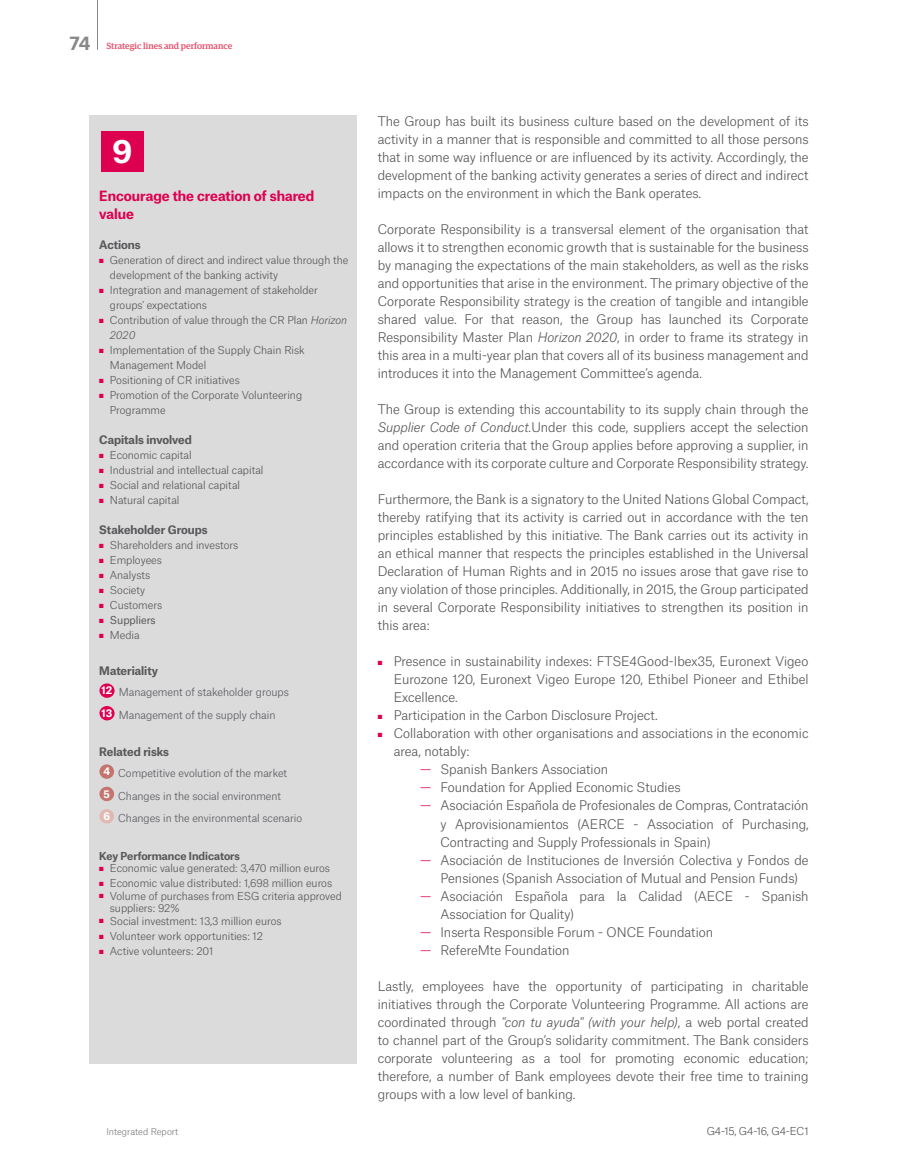
<style>
.page{position:relative;width:915px;height:1170px;background:#fff}
.page>*{position:absolute;margin:0;border:0;box-sizing:border-box;transform-origin:0 0}
.t1{font:700 30.9px "Popular Sans";color:#fff}
.t2{font:700 13.5px/18px "Popular Sans";letter-spacing:-.005em;color:#de0050}
.t3{font:300 12.75px/18px "Popular Sans";color:#58585a;text-align:justify}
.t4{font:700 11.25px "Popular Sans";color:#58585a}
.t5{font:300 10.65px/22.5px "Popular Sans";color:#5a5b5d}
.t6{font:300 10.5px/15px "Popular Sans";color:#58585a}
.t7{font:300 10.5px/22.4px "Popular Sans";color:#5a5b5d}
.t8{font:700 10.5px "Popular Sans";color:#58585a}
.t9{font:10.5px "Popular Sans";color:#58585a}
.t10{font:500 9px "Popular Serif";color:#e4516b}
.t11{font:300 9px "Popular Sans";color:#7e7f81}
.s1{font-family:"Popular Sans";font-weight:700;font-size:18px;color:#87888a}
.s2{color:#de0050}
.s3{font-style:italic}
</style>
<div class="page">
<hr style="left:97px;top:0;width:1px;height:50px;background:#87888a">
<div style="left:89px;top:115px;width:267px;height:948px;background:#dbdbdc"></div>
<div style="left:101px;top:131px;width:43px;height:41px;background:#de0050"></div>
<svg style="left:99px;top:683px;width:16px;height:15px"></svg>
<svg style="left:99px;top:706px;width:16px;height:15px"></svg>
<svg style="left:99px;top:764px;width:15px;height:15px"></svg>
<svg style="left:99px;top:786px;width:15px;height:15px"></svg>
<svg style="left:99px;top:809px;width:15px;height:15px"></svg>
<p class="t10" style="left:70px;top:40px;width:164px"><span class="s1">74</span> Strategic lines and performance</p>
<h1 class="t1" style="left:112px;top:125px;width:21px">9</h1>
<p class="t2" style="left:99px;top:185px;width:216px">Encourage the creation of shared value</p>
<p class="t4" style="left:99px;top:235px;width:43px">Actions</p>
<p class="t6" style="left:110px;top:251px;width:240px;text-indent:-11px"><span class="s2">■</span> Generation of direct and indirect value through the development of the banking activity</p>
<p class="t6" style="left:110px;top:281px;width:209px;text-indent:-11px"><span class="s2">■</span> I ntegration and management of stakeholder groups' expectations</p>
<p class="t6" style="left:110px;top:311px;width:239px;text-indent:-11px"><span class="s2">■</span> Contribution of value through the CR Plan <span class="s3">Horizon<br>2020</span></p>
<p class="t6" style="left:110px;top:341px;width:196px;text-indent:-11px"><span class="s2">■</span> I mplementation of the Supply Chain Risk<br>Management Model</p>
<p class="t6" style="left:99px;top:371px;width:142px"><span class="s2">■</span> Positioning of CR initiatives</p>
<p class="t6" style="left:110px;top:386px;width:194px;text-indent:-11px"><span class="s2">■</span> Promotion of the Corporate Volunteering<br>Programme</p>
<p class="t4" style="left:99px;top:430px;width:94px">Capitals involved</p>
<p class="t6" style="left:99px;top:446px;width:94px"><span class="s2">■</span> Economic capital</p>
<p class="t6" style="left:99px;top:461px;width:166px"><span class="s2">■</span> I ndustrial and intellectual capital</p>
<p class="t6" style="left:99px;top:476px;width:142px"><span class="s2">■</span> Social and relational capital</p>
<p class="t6" style="left:99px;top:491px;width:82px"><span class="s2">■</span> N atural capital</p>
<p class="t4" style="left:99px;top:520px;width:110px">Stakeholder Groups</p>
<p class="t6" style="left:99px;top:536px;width:140px"><span class="s2">■</span> Shareholders and investors</p>
<p class="t6" style="left:99px;top:551px;width:64px"><span class="s2">■</span> E mployees</p>
<p class="t6" style="left:99px;top:566px;width:52px"><span class="s2">■</span> Analysts</p>
<p class="t6" style="left:99px;top:581px;width:47px"><span class="s2">■</span> Society</p>
<p class="t6" style="left:99px;top:596px;width:64px"><span class="s2">■</span> Customers</p>
<p class="t9" style="left:99px;top:611px;width:58px"><span class="s2">■</span> Suppliers</p>
<p class="t6" style="left:99px;top:626px;width:42px"><span class="s2">■</span> Media</p>
<p class="t4" style="left:99px;top:661px;width:60px">Materiality</p>
<p class="t5" style="left:102px;top:680px;width:189px"><sup>12</sup> Management of stakeholder groups<br><sup>13</sup> Management of the supply chain</p>
<p class="t4" style="left:99px;top:742px;width:71px">Related risks</p>
<p class="t7" style="left:103px;top:761px;width:200px"><sup>4</sup> Competitive evolution of the market<br><sup>5</sup> Changes in the social environment<br><sup>6</sup> Changes in the environmental scenario</p>
<p class="t8" style="left:99px;top:846px;width:142px">Key Performance Indicators</p>
<p class="t6" style="left:99px;top:859px;width:232px"><span class="s2">■</span> Economic value generated: 3,470 million euros</p>
<p class="t6" style="left:99px;top:874px;width:234px"><span class="s2">■</span> Economic value distributed: 1,698 million euros</p>
<p class="t6" style="left:99px;top:887px;width:146px"><span class="s2">■</span> Volume of purchases from ESG</p>
<p class="t6" style="left:262px;top:887px;width:81px">criteria approved</p>
<p class="t6" style="left:110px;top:899px;width:71px">suppliers: 92%</p>
<p class="t6" style="left:99px;top:912px;width:184px"><span class="s2">■</span> Social investment: 13,3 million euros</p>
<p class="t6" style="left:99px;top:927px;width:165px"><span class="s2">■</span> Volunteer work opportunities: 12</p>
<p class="t6" style="left:99px;top:942px;width:115px"><span class="s2">■</span> Active volunteers: 201</p>
<p class="t11" style="left:106px;top:1124px;width:73px">Integrated Report</p>
<p class="t3" style="left:377px;top:111px;width:432px">The Group has built its business culture based on the development of its activity in a manner that is responsible and committed to all those persons that in some way influence or are influenced by its activity. Accordingly, the development of the banking activity generates a series of direct and indirect impacts on the environment in which the Bank operates.</p>
<p class="t3" style="left:377px;top:219px;width:432px">Corporate Responsibility is a transversal element of the organisation that allows it to strengthen economic growth that is sustainable for the business by managing the expectations of the main stakeholders, as well as the risks and opportunities that arise in the environment. The primary objective of the Corporate Responsibility strategy is the creation of tangible and intangible shared value. For that reason, the Group has launched its Corporate Responsibility Master Plan <span class="s3">Horizon 2020</span>, in order to frame its strategy in this area in a multi-year plan that covers all of its business management and introduces it into the Management Committee’s agenda.</p>
<p class="t3" style="left:377px;top:399px;width:432px">The Group is extending this accountability to its supply chain through the <span class="s3">Supplier Code of Conduct.</span>Under this code, suppliers accept the selection and operation criteria that the Group applies before approving a supplier, in accordance with its corporate culture and Corporate Responsibility strategy.</p>
<p class="t3" style="left:377px;top:489px;width:432px">Furthermore, the Bank is a signatory to the United Nations Global Compact, thereby ratifying that its activity is carried out in accordance with the ten principles established by this initiative. The Bank carries out its activity in an ethical manner that respects the principles established in the Universal Declaration of Human Rights and in 2015 no issues arose that gave rise to any violation of those principles. Additionally, in 2015, the Group participated in several Corporate Responsibility initiatives to strengthen its position in this area:</p>
<p class="t3" style="left:377px;top:651px;width:228px"><span class="s2">■</span> Presence in sustainability indexes: FTSE</p>
<p class="t3" style="left:393px;top:651px;width:416px;text-indent:236px">4Good-I bex35, E uronext Vigeo Eurozone 120, Euronext Vigeo Europe 120, Ethibel Pioneer and Ethibel Excellence.</p>
<p class="t3" style="left:377px;top:705px;width:281px"><span class="s2">■</span> Participation in the Carbon D isclosure Project.</p>
<p class="t3" style="left:393px;top:723px;width:416px;text-indent:-16px"><span class="s2">■</span> Collaboration with other organisations and associations in the economic area, notably:</p>
<p class="t3" style="left:420px;top:759px;width:189px"><span class="s2">—</span> Spanish Bankers Association</p>
<p class="t3" style="left:420px;top:777px;width:262px"><span class="s2">—</span> Foundation for Applied Economic Studies</p>
<p class="t3" style="left:440px;top:795px;width:369px;text-indent:-20px"><span class="s2">—</span> Asociación Española de Profesionales de Compras, Contratación y Aprovisionamientos (AER</p>
<p class="t3" style="left:440px;top:813px;width:369px;text-indent:166px">CE - Association of Purchasing,<br>Contracting and Supply Professionals in Spain)</p>
<p class="t3" style="left:440px;top:849px;width:369px;text-indent:-20px"><span class="s2">—</span> Asociación de I nstituciones de I nversión Colectiva y Fondos de<br>Pensiones (Spanish Association of Mutual and Pension Funds)</p>
<p class="t3" style="left:440px;top:885px;width:369px;text-indent:-20px"><span class="s2">—</span> Asociación Española para la Calidad (AECE - Spanish<br>Association for Quality)</p>
<p class="t3" style="left:420px;top:921px;width:294px"><span class="s2">—</span> I nserta Responsible Forum - ON CE Foundation</p>
<p class="t3" style="left:420px;top:939px;width:151px"><span class="s2">—</span> RefereMte Foundation</p>
<p class="t3" style="left:377px;top:975px;width:432px">Lastly, employees have the opportunity of participating in charitable initiatives through the Corporate Volunteering Programme. All actions are coordinated through <span class="s3">"con tu ayuda" (with your help)</span>, a web portal created to channel part of the Group’s solidarity commitment. The Bank considers corporate volunteering as a tool for promoting economic education; therefore, a number of Bank employees devote their free time to training groups with a low level of banking.</p>
<p class="t6" style="left:706px;top:1121px;width:103px">G4-15, G4-16, G4-EC1</p>
</div>
